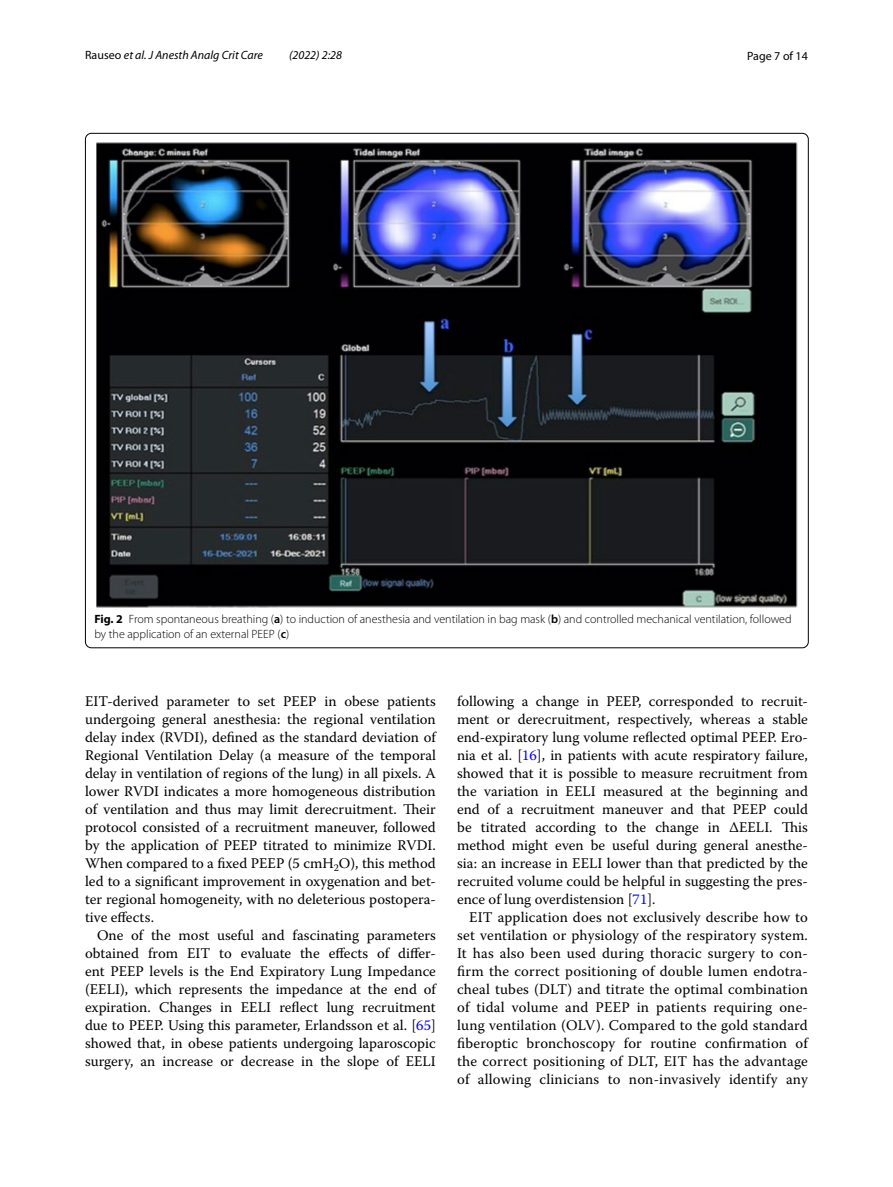
<style>
.page{position:relative;width:893px;height:1187px;background:#fff}
.page>*{position:absolute;margin:0;border:0;box-sizing:border-box;transform-origin:0 0}
.t1{font:14.7px/18px "Warnock Pro";color:#000;text-align:justify}
.t2{font:300 12px/15px "Myriad Pro";color:#000}
.t3{font:italic 12px "Myriad Pro";color:#000}
.t4{font:12px "Myriad Pro";color:#000}
.s1{font-style:normal}
.s2{font-weight:700}
.s3{font-weight:600}
.s4{color:#00f}
</style>
<div class="page">
<img style="left:97px;top:142px;width:700px;height:465px">
<p class="t3" style="left:85px;top:48px;width:179px"><span class="s1">Rauseo</span> et al. J Anesth Analg Crit Care</p>
<p class="t3" style="left:289px;top:48px;width:54px">(2022) 2:28</p>
<p class="t4" style="left:747px;top:48px;width:62px">Page 7 of 14</p>
<p class="t2" style="left:94px;top:611px;width:699px"><span class="s2">Fig. 2</span> From spontaneous breathing (<span class="s3">a</span>) to induction of anesthesia and ventilation in bag mask (<span class="s3">b</span>) and controlled mechanical ventilation, followed by the application of an external PEEP (<span class="s3">c</span>)</p>
<p class="t1" style="left:85px;top:691px;width:352px">EIT-derived parameter to set PEEP in obese patients undergoing general anesthesia: the regional ventilation delay index (RVDI), defined as the standard deviation of Regional Ventilation Delay (a measure of the temporal delay in ventilation of regions of the lung) in all pixels. A lower RVDI indicates a more homogeneous distribution of ventilation and thus may limit derecruitment. Their protocol consisted of a recruitment maneuver, followed by the application of PEEP titrated to minimize RVDI.<br>When compared to a fixed PEEP (5 cmH<sub>2</sub>O), this method led to a significant improvement in oxygenation and bet&shy;ter regional homogeneity, with no deleterious postopera&shy;tive effects.</p>
<p class="t1" style="left:85px;top:925px;width:352px;text-indent:12px">One of the most useful and fascinating parameters obtained from EIT to evaluate the effects of differ&shy;ent PEEP levels is the End Expiratory Lung Impedance (EELI), which represents the impedance at the end of expiration. Changes in EELI reflect lung recruitment due to PEEP. Using this parameter, Erlandsson et al. [<span class="s4">65</span>] showed that, in obese patients undergoing laparoscopic surgery, an increase or decrease in the slope of EELI</p>
<p class="t1" style="left:457px;top:691px;width:352px">following a change in PEEP, corresponded to recruit&shy;ment or derecruitment, respectively, whereas a stable end-expiratory lung volume reflected optimal PEEP. Ero&shy;nia et al. [<span class="s4">16</span>], in patients with acute respiratory failure, showed that it is possible to measure recruitment from the variation in EELI measured at the beginning and end of a recruitment maneuver and that PEEP could be titrated according to the change in ∆EELI. This method might even be useful during general anesthe&shy;sia: an increase in EELI lower than that predicted by the recruited volume could be helpful in suggesting the pres&shy;ence of lung overdistension [<span class="s4">71</span>].</p>
<p class="t1" style="left:457px;top:907px;width:352px;text-indent:12px">EIT application does not exclusively describe how to set ventilation or physiology of the respiratory system.<br>It has also been used during thoracic surgery to con&shy;firm the correct positioning of double lumen endotra&shy;cheal tubes (DLT) and titrate the optimal combination of tidal volume and PEEP in patients requiring one&shy;lung ventilation (OLV). Compared to the gold standard fiberoptic bronchoscopy for routine confirmation of the correct positioning of DLT, EIT has the advantage of allowing clinicians to non-invasively identify any</p>
</div>
